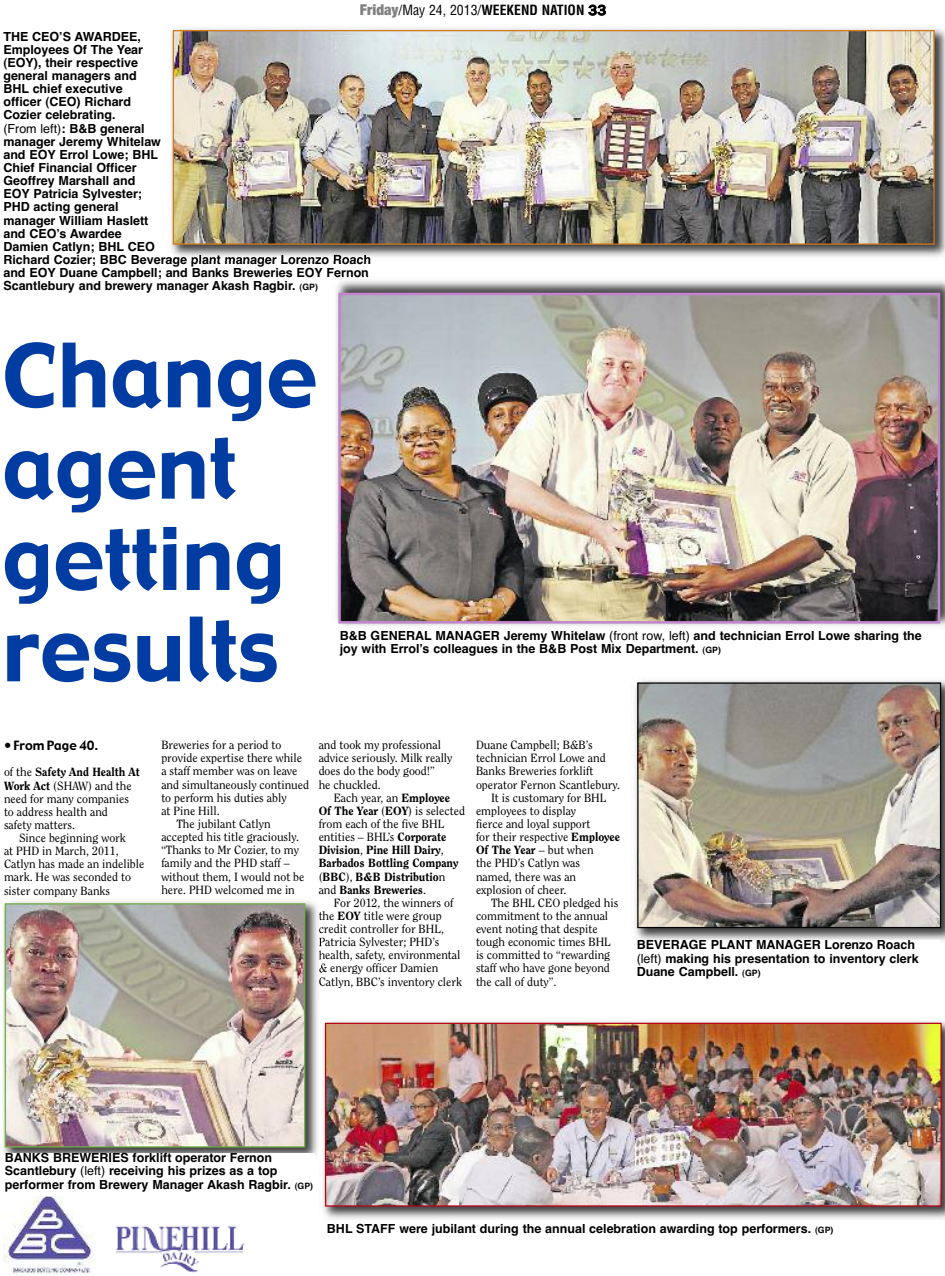
<style>
.page{position:relative;width:945px;height:1276px;background:#fff}
.page>*{position:absolute;margin:0;border:0;box-sizing:border-box;transform-origin:0 0}
.t1{font:700 condensed 13.75px "Helvetica";color:#000}
.t2{font:700 12.5px/13.1px "Helvetica";color:#000}
.t3{font:12.5px "Gadget";color:#000}
.t4{font:11.88px/13.1px "Clearface";color:#000}
.t5{font:800 11.88px/13.1px "Clearface";color:#000}
.s1{font-family:"Helvetica Neue";font-weight:900;font-size:15px;color:#808080}
.s2{font-weight:400}
.s3{font-family:"Franklin Gothic";font-weight:500;font-stretch:normal;font-size:15px}
.s4{font-size:8.75px}
.s5{font-weight:800}
</style>
<div class="page">
<img style="left:4px;top:1196px;width:91px;height:77px">
<img style="left:115px;top:1225px;width:130px;height:48px">
<img style="left:635px;top:680px;width:310px;height:261px">
<img style="left:639px;top:684px;width:300px;height:241px">
<div style="left:637px;top:682px;width:304px;height:245px;border:1px solid #000"></div>
<img style="left:323px;top:1021px;width:622px;height:198px">
<img style="left:327px;top:1024px;width:613px;height:180px">
<div style="left:325px;top:1022px;width:617px;height:184px;border:1px solid #ba0015"></div>
<img style="left:3px;top:908px;width:315px;height:248px">
<img style="left:4px;top:901px;width:315px;height:96px">
<svg style="left:319px;top:912px;width:3px;height:74px"></svg>
<img style="left:7px;top:905px;width:296px;height:240px">
<div style="left:5px;top:903px;width:300px;height:244px;border:1px solid #6eae41"></div>
<img style="left:167px;top:28px;width:778px;height:233px">
<img style="left:175px;top:32px;width:758px;height:211px">
<div style="left:173px;top:30px;width:762px;height:215px;border:1px solid #d1771d"></div>
<div style="left:637px;top:939px;width:302px;height:45px;background:#fff"></div>
<div style="left:5px;top:1152px;width:310px;height:43px;background:#fff"></div>
<svg style="left:7px;top:616px;width:270px;height:66px"></svg>
<svg style="left:5px;top:527px;width:275px;height:76px"></svg>
<svg style="left:5px;top:437px;width:231px;height:75px"></svg>
<svg style="left:5px;top:342px;width:311px;height:79px"></svg>
<img style="left:335px;top:276px;width:610px;height:350px">
<img style="left:341px;top:295px;width:596px;height:325px">
<div style="left:338px;top:292px;width:602px;height:331px;border:2px solid #c187cc"></div>
<p class="t1" style="left:360px;top:5px;width:248px"><span class="s1">Friday</span><span class="s2">/May 24, 2013/</span>WEEKEND NATION <span class="s3">33</span></p>
<p class="t2" style="left:3px;top:30px;width:369px">tHe CeO’s aWarDee,<br>employees Of the Year<br>(eOY), their respective<br>general managers and<br>BHl chief executive<br>officer (CeO) richard<br>Cozier celebrating.<br><span class="s2">(From left)</span>: B&amp;B general<br>manager Jeremy Whitelaw<br>and eOY errol lowe; BHl<br>Chief Financial Officer<br>Geoffrey Marshall and<br>eOY Patricia sylvester;<br>PHD acting general<br>manager William Haslett<br>and CeO’s awardee<br>Damien Catlyn; BHl CeO<br>richard Cozier; BBC Beverage plant manager lorenzo roach and eOY Duane Campbell; and Banks Breweries eOY Fernon scantlebury and brewery manager akash ragbir. <span class="s4">(GP)</span></p>
<p class="t2" style="left:340px;top:628px;width:584px">B&amp;B General ManaGer Jeremy Whitelaw <span class="s2">(front row, left)</span> and technician errol lowe sharing the joy with errol’s colleagues in the B&amp;B Post Mix Department. <span class="s4">(GP)</span></p>
<p class="t3" style="left:4px;top:738px;width:96px">• From Page 40.</p>
<p class="t4" style="left:4px;top:766px;width:137px">of the <span class="s5">Safety And Health At<br>Work Act</span> (SHAW) and the need for many companies to address health and<br>safety matters.</p>
<p class="t4" style="left:4px;top:831px;width:142px;text-indent:15px">Since beginning work<br>at PHD in March, 2011,<br>Catlyn has made an indelible mark. He was seconded to sister company Banks</p>
<p class="t4" style="left:161px;top:739px;width:122px">Breweries for a period to</p>
<p class="t4" style="left:161px;top:752px;width:142px">provide expertise there while</p>
<p class="t4" style="left:161px;top:765px;width:138px">a staff member was on leave</p>
<p class="t4" style="left:161px;top:778px;width:149px">and simultaneously continued</p>
<p class="t4" style="left:161px;top:791px;width:127px">to perform his duties ably</p>
<p class="t4" style="left:161px;top:804px;width:60px">at Pine Hill.</p>
<p class="t4" style="left:176px;top:817px;width:96px">The jubilant Catlyn</p>
<p class="t4" style="left:161px;top:830px;width:139px">accepted his title graciously.</p>
<p class="t4" style="left:161px;top:844px;width:139px">“Thanks to Mr Cozier, to my</p>
<p class="t4" style="left:161px;top:857px;width:130px">family and the PHD staff –</p>
<p class="t4" style="left:161px;top:870px;width:145px">without them, I would not be</p>
<p class="t4" style="left:161px;top:883px;width:135px">here. PHD welcomed me in</p>
<p class="t4" style="left:319px;top:739px;width:135px">and took my professional advice seriously. Milk really does do the body good!”<br>he chuckled.</p>
<p class="t5" style="left:319px;top:791px;width:148px;text-indent:15px"><span class="s2">Each year, an</span> Employee<br>Of The Year <span class="s2">(</span>EOY<span class="s2">) is selected from each of the five BHL entities – BHL’s</span> Corporate<br>Division<span class="s2">,</span> Pine Hill Dairy<span class="s2">,<br></span>Barbados Bottling Company <span class="s2">(</span>BBC<span class="s2">),</span> B&amp;B Distributio<span class="s2">n and</span> Banks Breweries<span class="s2">.</span></p>
<p class="t4" style="left:319px;top:896px;width:145px;text-indent:15px">For 2012, the winners of the <span class="s5">EOY</span> title were group credit controller for BHL,<br>Patricia Sylvester; PHD’s health, safety, environmental &amp; energy officer Damien<br>Catlyn, BBC’s inventory clerk</p>
<p class="t4" style="left:476px;top:739px;width:118px">Duane Campbell; B&amp;B’s</p>
<p class="t4" style="left:476px;top:752px;width:131px">technician Errol Lowe and</p>
<p class="t4" style="left:476px;top:765px;width:119px">Banks Breweries forklift</p>
<p class="t4" style="left:476px;top:778px;width:146px">operator Fernon Scantlebury.</p>
<p class="t4" style="left:491px;top:791px;width:117px">It is customary for BHL</p>
<p class="t4" style="left:476px;top:804px;width:102px">employees to display</p>
<p class="t4" style="left:476px;top:817px;width:116px">fierce and loyal support</p>
<p class="t4" style="left:476px;top:830px;width:146px">for their respective <span class="s5">Employee</span></p>
<p class="t5" style="left:476px;top:844px;width:119px">Of The Year <span class="s2">– but when</span></p>
<p class="t4" style="left:476px;top:857px;width:106px">the PHD’s Catlyn was</p>
<p class="t4" style="left:476px;top:870px;width:102px">named, there was an</p>
<p class="t4" style="left:476px;top:883px;width:92px">explosion of cheer.</p>
<p class="t4" style="left:491px;top:896px;width:129px">The BHL CEO pledged his</p>
<p class="t4" style="left:476px;top:909px;width:134px">commitment to the annual</p>
<p class="t4" style="left:476px;top:922px;width:123px">event noting that despite</p>
<p class="t4" style="left:476px;top:935px;width:136px">tough economic times BHL</p>
<p class="t4" style="left:476px;top:949px;width:136px">is committed to “rewarding</p>
<p class="t4" style="left:476px;top:962px;width:135px">staff who have gone beyond</p>
<p class="t4" style="left:476px;top:975px;width:82px">the call of duty”.</p>
<p class="t2" style="left:637px;top:938px;width:283px">BeveraGe Plant ManaGer lorenzo roach <span class="s2">(left)</span> making his presentation to inventory clerk<br>Duane Campbell. <span class="s4">(GP)</span></p>
<p class="t2" style="left:5px;top:1151px;width:310px">Banks BreWeries forklift operator Fernon scantlebury <span class="s2">(left)</span> receiving his prizes as a top performer from Brewery Manager akash ragbir. <span class="s4">(GP)</span></p>
<p class="t2" style="left:327px;top:1221px;width:508px">BHl staFF were jubilant during the annual celebration awarding top performers. <span class="s4">(GP)</span></p>
</div>
